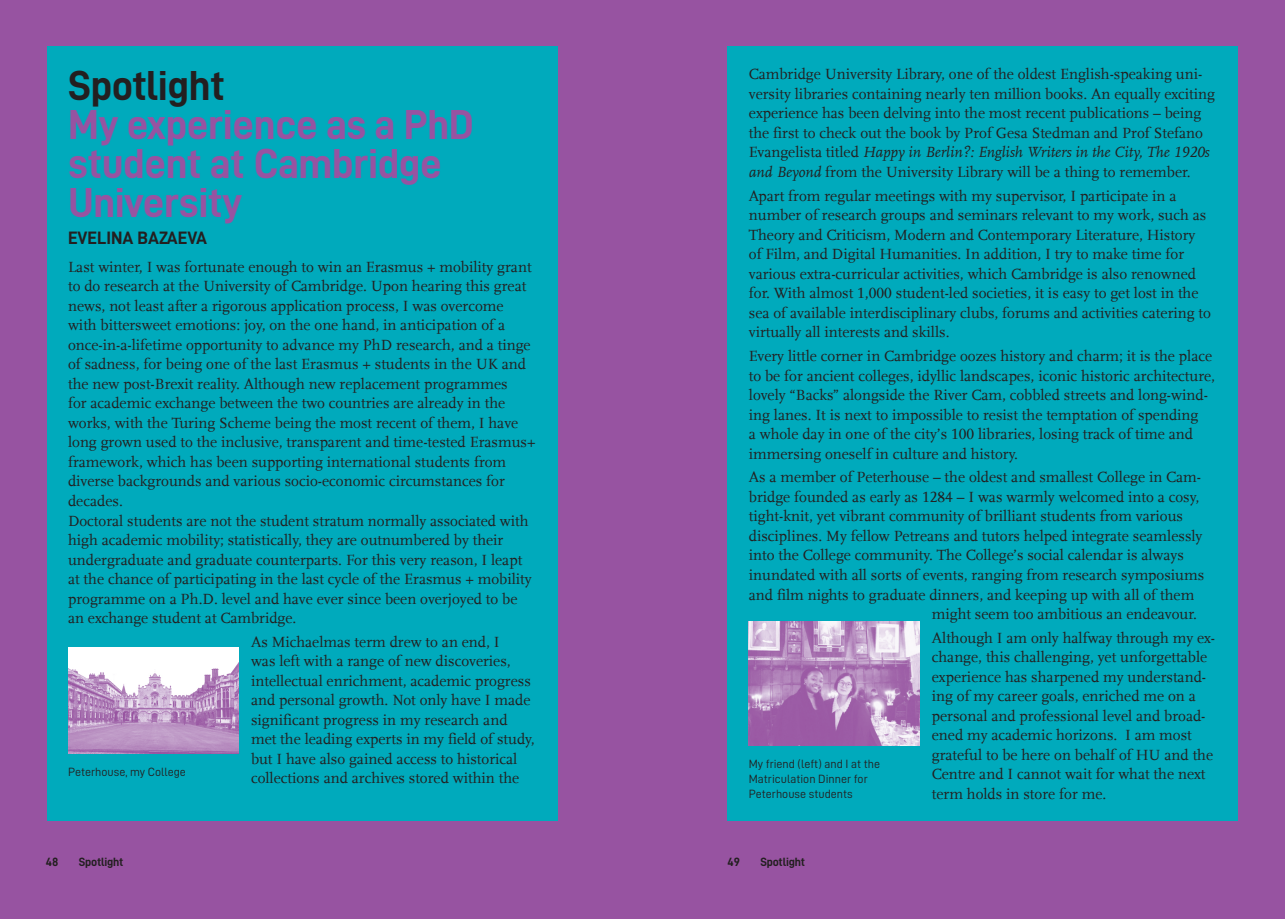
<style>
.page{position:relative;width:1285px;height:919px;background:#fff}
.page>*{position:absolute;margin:0;border:0;box-sizing:border-box;transform-origin:0 0}
.t1{font:42px/39px "D DIN Bold";letter-spacing:-.01em;color:#9753a1}
.t2{font:42px "D DIN Bold";letter-spacing:-.01em;color:#231f20}
.t3{font:18px "D DIN Bold";color:#231f20}
.Copy{font:15.45px/19.5px "HU Scala LF";color:#231f20}
.t4{font:12px/15px "D DIN";color:#231f20}
.t5{font:12px "D DIN Bold";letter-spacing:-.01em;color:#231f20}
.s1{font-style:italic}
</style>
<div class="page">
<div style="left:0;top:0;width:1284px;height:918px;background:#9753a1"></div>
<div style="left:47px;top:47px;width:510px;height:774px;background:#00aabc"></div>
<div style="left:727px;top:47px;width:510px;height:774px;background:#00aabc"></div>
<img style="left:68px;top:647px;width:170px;height:106px">
<img style="left:748px;top:621px;width:170px;height:124px">
<p class="Copy" style="left:748px;top:65px;width:467px">Cambridge University Library, one of the oldest English-speaking uni&shy;versity libraries containing nearly ten million books. An equally exciting experience has been delving into the most recent publications – being the first to check out the book by Prof Gesa Stedman and Prof Stefano Evangelista titled <span class="s1">Happy in Berlin?: English Writers in the City, The 1920s and Beyond</span> from the University Library will be a thing to remember.</p>
<p class="Copy" style="left:748px;top:186px;width:463px">Apart from regular meetings with my supervisor, I participate in a number of research groups and seminars relevant to my work, such as Theory and Criticism, Modern and Contemporary Literature, History of Film, and Digital Humanities. In addition, I try to make time for various extra-curricular activities, which Cambridge is also renowned for. With almost 1,000 student-led societies, it is easy to get lost in the sea of available interdisciplinary clubs, forums and activities catering to virtually all interests and skills.</p>
<p class="Copy" style="left:748px;top:346px;width:467px">Every little corner in Cambridge oozes history and charm; it is the place to be for ancient colleges, idyllic landscapes, iconic historic architecture, lovely “Backs” alongside the River Cam, cobbled streets and long-wind&shy;ing lanes. It is next to impossible to resist the temptation of spending<br>a whole day in one of the city’s 100 libraries, losing track of time and immersing oneself in culture and history.</p>
<p class="Copy" style="left:748px;top:468px;width:453px">As a member of Peterhouse – the oldest and smallest College in Cam-</p>
<p class="Copy" style="left:748px;top:487px;width:452px">bridge founded as early as 1284 – I was warmly welcomed into a cosy,</p>
<p class="Copy" style="left:748px;top:507px;width:435px">tight-knit, yet vibrant community of brilliant students from various</p>
<p class="Copy" style="left:748px;top:526px;width:455px">disciplines. My fellow Petreans and tutors helped integrate seamlessly</p>
<p class="Copy" style="left:748px;top:546px;width:436px">into the College community. The College’s social calendar is always</p>
<p class="Copy" style="left:748px;top:565px;width:457px">inundated with all sorts of events, ranging from research symposiums</p>
<p class="Copy" style="left:748px;top:585px;width:447px">and film nights to graduate dinners, and keeping up with all of them</p>
<p class="Copy" style="left:931px;top:604px;width:266px">might seem too ambitious an endeavour.</p>
<p class="Copy" style="left:931px;top:628px;width:285px">Although I am only halfway through my ex&shy;change, this challenging, yet unforgettable experience has sharpened my understand&shy;ing of my career goals, enriched me on a personal and professional level and broad&shy;ened my academic horizons. I am most grateful to be here on behalf of HU and the Centre and I cannot wait for what the next term holds in store for me.</p>
<h1 class="t2" style="left:68px;top:62px;width:158px">Spotlight</h1>
<h2 class="t1" style="left:68px;top:104px;width:407px">My experience as a PhD student at Cambridge<br>University</h2>
<h3 class="t3" style="left:68px;top:228px;width:141px">EVELINA BAZAEVA</h3>
<h3 class="Copy" style="left:68px;top:257px;width:469px">Last winter, I was fortunate enough to win an Erasmus + mobility grant to do research at the University of Cambridge. Upon hearing this great news, not least after a rigorous application process, I was overcome with bittersweet emotions: joy, on the one hand, in anticipation of a once-in-a-lifetime opportunity to advance my PhD research, and a tinge of sadness, for being one of the last Erasmus + students in the UK and the new post-Brexit reality. Although new replacement programmes<br>for academic exchange between the two countries are already in the works, with the Turing Scheme being the most recent of them, I have long grown used to the inclusive, transparent and time-tested Erasmus+ framework, which has been supporting international students from diverse backgrounds and various socio-economic circumstances for decades.</h3>
<p class="Copy" style="left:68px;top:511px;width:465px">Doctoral students are not the student stratum normally associated with high academic mobility; statistically, they are outnumbered by their undergraduate and graduate counterparts. For this very reason, I leapt at the chance of participating in the last cycle of the Erasmus + mobility programme on a Ph.D. level and have ever since been overjoyed to be an exchange student at Cambridge.</p>
<p class="Copy" style="left:251px;top:632px;width:285px">As Michaelmas term drew to an end, I<br>was left with a range of new discoveries, intellectual enrichment, academic progress and personal growth. Not only have I made significant progress in my research and met the leading experts in my field of study, but I have also gained access to historical collections and archives stored within the</p>
<p class="t4" style="left:68px;top:763px;width:119px">Peterhouse, my College</p>
<p class="t4" style="left:748px;top:756px;width:133px">My friend (left) and I at the<br>Matriculation Dinner for<br>Peterhouse students</p>
<p class="t5" style="left:46px;top:855px;width:14px">48</p>
<p class="t5" style="left:79px;top:855px;width:46px">Spotlight</p>
<p class="t5" style="left:727px;top:855px;width:14px">49</p>
<p class="t5" style="left:760px;top:855px;width:46px">Spotlight</p>
</div>
